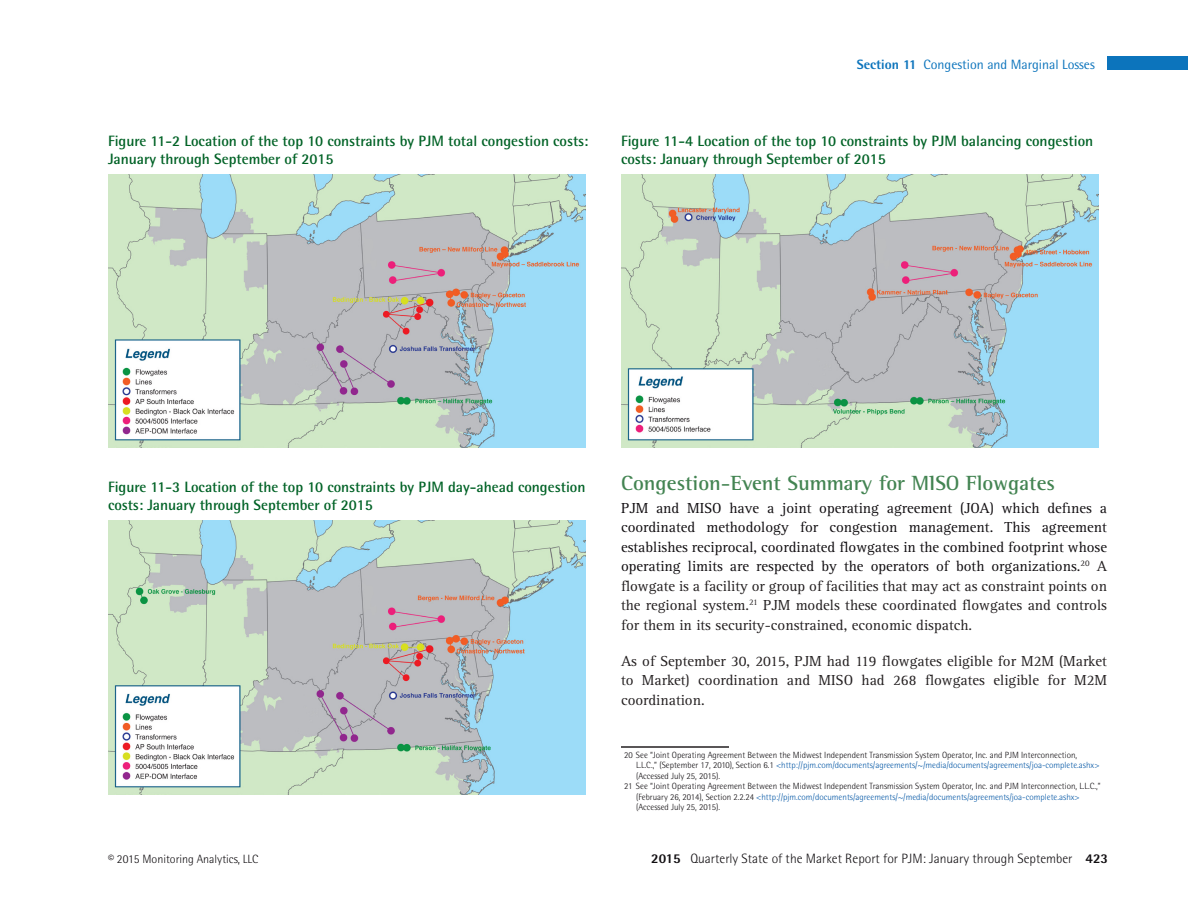
<style>
.page{position:relative;width:1188px;height:918px;background:#fff}
.page>*{position:absolute;margin:0;border:0;box-sizing:border-box;transform-origin:0 0}
.Heading_3{font:700 21px "Rotis Semi Serif";color:#438452}
.t1{font:15px/19.5px "Rotis Serif";color:#110e11;text-align:justify}
.t2{font:700 15px/18px "Rotis Semi Sans";color:#016226}
.t3{font:15px/19.5px "Rotis Serif";color:#231f20;text-align:justify}
.t4{font:300 13.5px "Rotis Semi Sans";color:#110e11}
.t5{font:13.5px "Rotis Semi Sans";color:#0c74bc}
.t6{font:300 12px "Rotis Semi Sans";color:#110e11}
.Footnote_Text{font:300 9px/10.5px "Rotis Semi Sans";color:#110e11}
.s1{font-weight:800}
.s2{color:#231f20}
.s3{color:#0155a5}
</style>
<div class="page">
<div style="left:1107px;top:56px;width:81px;height:14px;background:#0c74bc"></div>
<img style="left:108px;top:175px;width:478px;height:273px">
<img style="left:108px;top:521px;width:478px;height:273px">
<img style="left:621px;top:174px;width:478px;height:273px">
<hr style="left:621px;top:746px;width:108px;height:2px;background:#231f20">
<p class="t2" style="left:108px;top:132px;width:482px">Figure 11‑2 Location of the top 10 constraints by PJM total congestion costs:<br>January through September of 2015</p>
<h3 class="t5" style="left:857px;top:56px;width:240px"><span class="s1">Section 11</span> Congestion and Marginal Losses</h3>
<p class="t2" style="left:621px;top:132px;width:474px">Figure 11‑4 Location of the top 10 constraints by PJM balancing congestion costs: January through September of 2015</p>
<p class="t2" style="left:108px;top:478px;width:479px">Figure 11‑3 Location of the top 10 constraints by PJM day-ahead congestion costs: January through September of 2015</p>
<p class="Heading_3" style="left:621px;top:471px;width:435px">Congestion-Event Summary for MISO Flowgates</p>
<p class="t1" style="left:621px;top:499px;width:488px">PJM and MISO have a joint operating agreement (JOA) which defines a coordinated methodology for congestion management. This agreement establishes reciprocal, coordinated flowgates in the combined footprint whose operating limits are respected by the operators of both organizations.<sup>20</sup> <span class="s2">A flowgate is a facility or group of facilities that may act as constraint points on the regional system.</span><sup>21</sup> <span class="s2">PJM models these coordinated flowgates and controls for them in its security-constrained, economic dispatch.</span></p>
<p class="t3" style="left:621px;top:651px;width:487px">As of September 30, 2015, PJM had 119 flowgates eligible for M2M (Market to Market) coordination and MISO had 268 flowgates eligible for M2M coordination.</p>
<p class="Footnote_Text" style="left:636px;top:749px;width:465px;text-indent:-12px">20 See “Joint Operating Agreement Between the Midwest Independent Transmission System Operator, Inc. and PJM Interconnection,<br>L.L.C.,” (September 17, 2010), Section 6.1 <span class="s3">&lt;http://pjm.com/documents/agreements/~/media/documents/agreements/joa-complete.ashx&gt; </span>(Accessed July 25, 2015).</p>
<p class="Footnote_Text" style="left:636px;top:781px;width:466px;text-indent:-12px">21 See “Joint Operating Agreement Between the Midwest Independent Transmission System Operator, Inc. and PJM Interconnection, L.L.C.,” (February 26, 2014), Section 2.2.24 <span class="s3">&lt;http://pjm.com/documents/agreements/~/media/documents/agreements/joa-complete.ashx&gt; </span>(Accessed July 25, 2015).</p>
<h3 class="t6" style="left:108px;top:852px;width:152px">© 2015 Monitoring Analytics, LLC</h3>
<h3 class="t4" style="left:651px;top:851px;width:458px"><span class="s1">2015</span> Quarterly State of the Market Report for PJM: January through September <span class="s1">423</span></h3>
</div>
